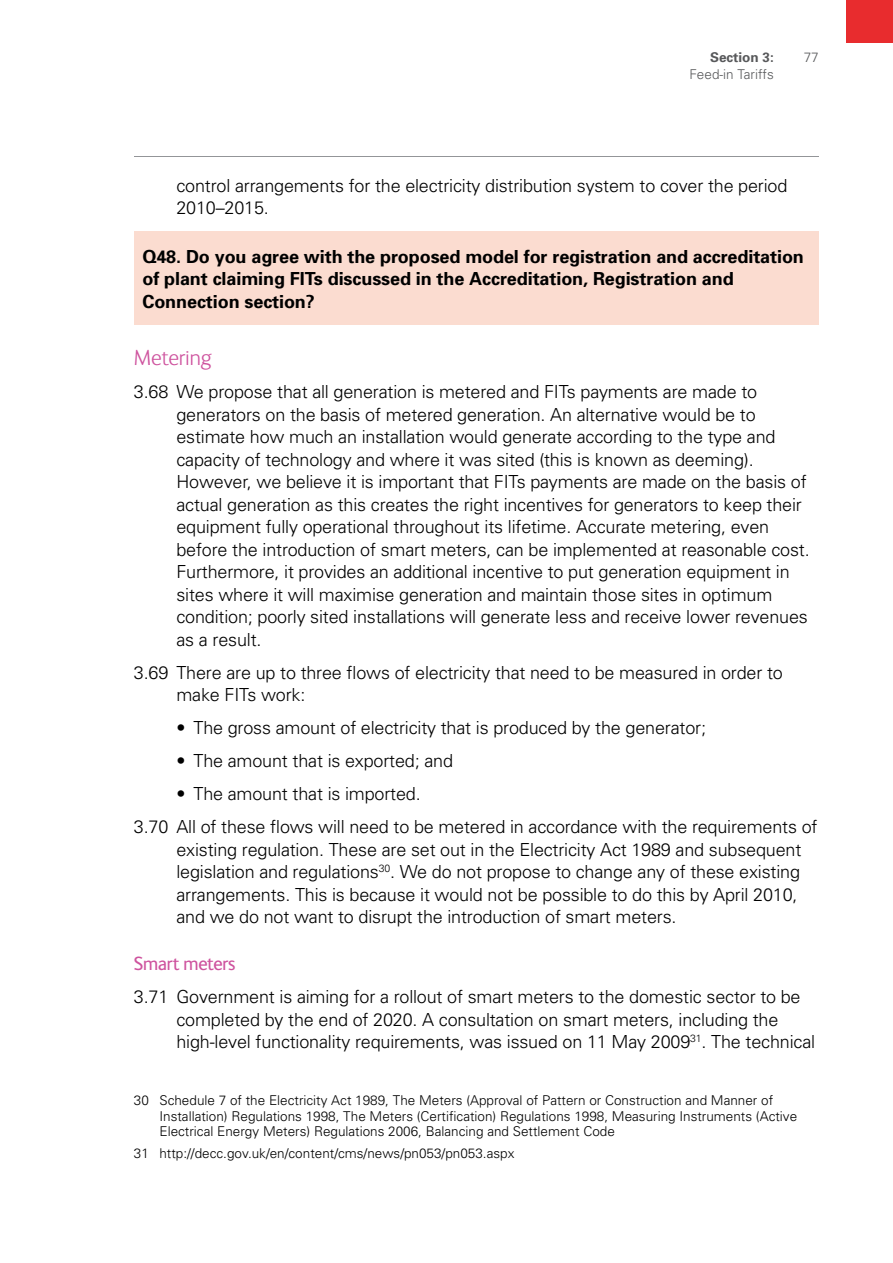
<style>
.page{position:relative;width:893px;height:1263px;background:#fff}
.page>*{position:absolute;margin:0;border:0;box-sizing:border-box;transform-origin:0 0}
.t1{font:300 22.5px "FS Ingrid";letter-spacing:-.01em;color:#ce539e}
.t2{font:19.5px "FS Ingrid";letter-spacing:-.01em;color:#ce539e}
.t3{font:300 18px/22.5px "Univers";letter-spacing:-.01em;color:#000}
.t4{font:700 18px/22.5px "Univers";letter-spacing:-.005em;color:#000}
.t5{font:300 13.5px/15.8px "Univers";color:#000}
.t6{font:300 13.5px "Univers";color:#58595b}
.t7{font:700 13.5px "Univers";color:#58595b}
</style>
<div class="page">
<div style="left:134px;top:231px;width:684px;height:94px;background:#fbdcd0"></div>
<hr style="left:134px;top:156px;width:684px;height:1px;background:#939598">
<div style="left:846px;top:0;width:47px;height:42px;background:#e82c2e"></div>
<p class="t7" style="left:710px;top:49px;width:65px">Section 3:</p>
<p class="t6" style="left:804px;top:49px;width:17px">77</p>
<p class="t6" style="left:689px;top:66px;width:86px">Feed-in Tariffs</p>
<p class="t3" style="left:176px;top:174px;width:612px">control arrangements for the electricity distribution system to cover the period<br>2010–2015.</p>
<p class="t4" style="left:142px;top:244px;width:663px">Q48. Do you agree with the proposed model for registration and accreditation of plant claiming FITs discussed in the Accreditation, Registration and<br>Connection section?</p>
<h3 class="t1" style="left:134px;top:346px;width:79px">Metering</h3>
<p class="t3" style="left:176px;top:380px;width:635px;text-indent:-43px">3.68 We propose that all generation is metered and FITs payments are made to generators on the basis of metered generation. An alternative would be to estimate how much an installation would generate according to the type and capacity of technology and where it was sited (this is known as deeming).<br>However, we believe it is important that FITs payments are made on the basis of actual generation as this creates the right incentives for generators to keep their equipment fully operational throughout its lifetime. Accurate metering, even before the introduction of smart meters, can be implemented at reasonable cost.<br>Furthermore, it provides an additional incentive to put generation equipment in sites where it will maximise generation and maintain those sites in optimum condition; poorly sited installations will generate less and receive lower revenues as a result.</p>
<p class="t3" style="left:176px;top:661px;width:608px;text-indent:-43px">3.69 There are up to three flows of electricity that need to be measured in order to make FITs work:</p>
<p class="t3" style="left:176px;top:716px;width:531px">• The gross amount of electricity that is produced by the generator;</p>
<p class="t3" style="left:176px;top:749px;width:278px">• The amount that is exported; and</p>
<p class="t3" style="left:176px;top:782px;width:246px">• The amount that is imported.</p>
<p class="t3" style="left:176px;top:815px;width:642px;text-indent:-43px">3.70 All of these flows will need to be metered in accordance with the requirements of existing regulation. These are set out in the Electricity Act 1989 and subsequent legislation and regulations<sup>30</sup>. We do not propose to change any of these existing arrangements. This is because it would not be possible to do this by April 2010, and we do not want to disrupt the introduction of smart meters.</p>
<p class="t2" style="left:134px;top:953px;width:103px">Smart meters</p>
<p class="t3" style="left:176px;top:985px;width:640px;text-indent:-43px">3.71 Government is aiming for a rollout of smart meters to the domestic sector to be completed by the end of 2020. A consultation on smart meters, including the high-level functionality requirements, was issued on 11 May 2009<sup>31</sup>. The technical</p>
<p class="t5" style="left:159px;top:1092px;width:639px;text-indent:-26px">30 Schedule 7 of the Electricity Act 1989, The Meters (Approval of Pattern or Construction and Manner of<br>Installation) Regulations 1998, The Meters (Certification) Regulations 1998, Measuring Instruments (Active<br>Electrical Energy Meters) Regulations 2006, Balancing and Settlement Code</p>
<p class="t5" style="left:134px;top:1145px;width:382px">31 http://decc.gov.uk/en/content/cms/news/pn053/pn053.aspx</p>
</div>
